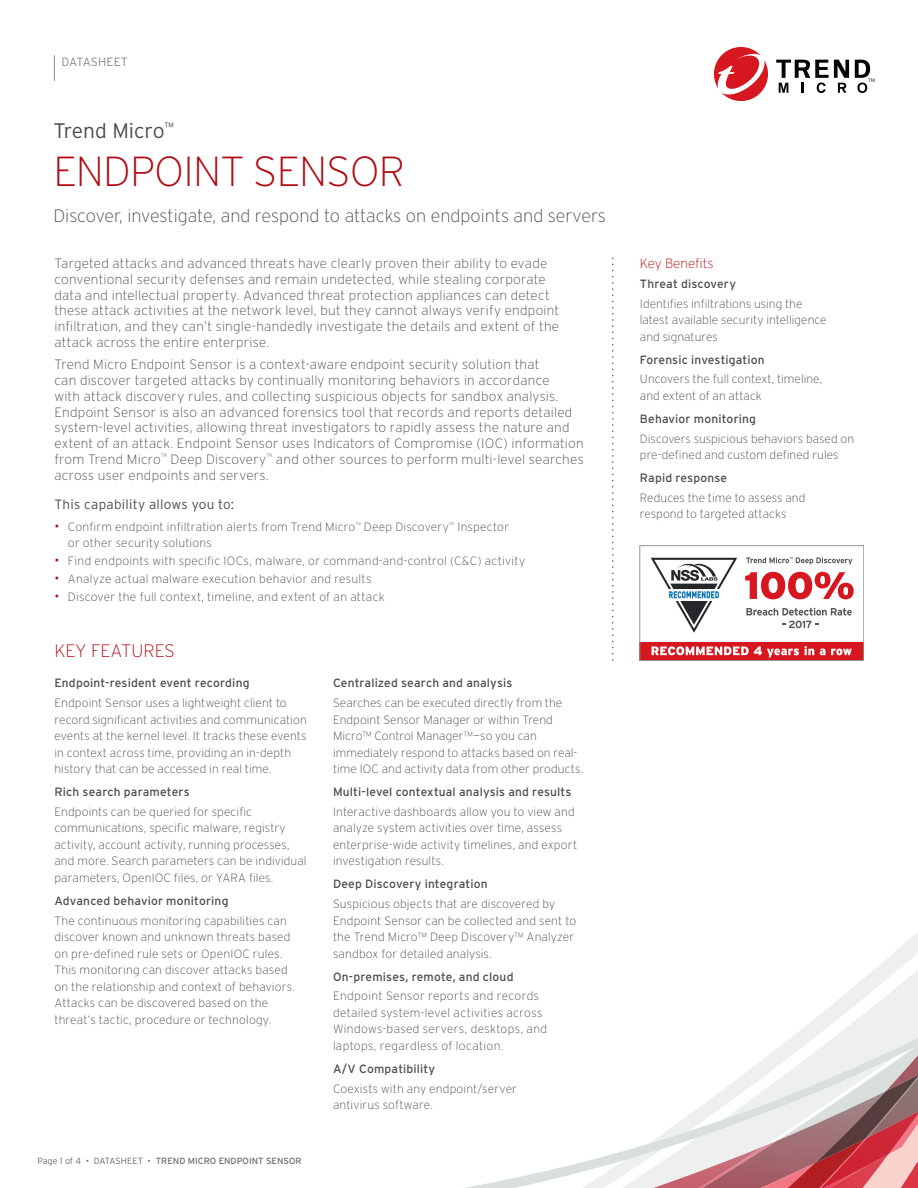
<style>
.page{position:relative;width:918px;height:1188px;background:#fff}
.page>*{position:absolute;margin:0;border:0;box-sizing:border-box;transform-origin:0 0}
.t1{font:200 42px "Interstate";letter-spacing:-.02em;color:#b00d15}
.t2{font:300 21px "Interstate";color:#4b4c4d}
.t3{font:200 18px "Interstate";color:#4b4c4d}
.t4{font:200 18px "Interstate";color:#b00d15}
.t5{font:200 13.5px/15.8px "Interstate";letter-spacing:.015em;color:#4b4c4d}
.t6{font:300 13.5px "Interstate";letter-spacing:.015em;color:#4b4c4d}
.t7{font:200 13.5px "Interstate";letter-spacing:-.005em;color:#b00d15}
.t8{font:200 12px/16.5px "Interstate";letter-spacing:.01em;color:#4b4c4d}
.t9{font:12px "Interstate";letter-spacing:.015em;color:#4b4c4d}
.t10{font:300 12px "Interstate";letter-spacing:.005em;color:#87898c}
.t11{font:9px "Interstate";color:#6c6d70}
.s1{font-weight:300;font-size:13.5px;color:#b00d15}
.s2{font-weight:300}
</style>
<div class="page">
<svg style="left:464px;top:932px;width:454px;height:256px"></svg>
<svg style="left:54px;top:55px;width:1px;height:26px"></svg>
<svg style="left:776px;top:60px;width:73px;height:33px"></svg>
<svg style="left:855px;top:60px;width:20px;height:33px"></svg>
<svg style="left:714px;top:47px;width:54px;height:54px"></svg>
<svg style="left:612px;top:258px;width:2px;height:402px"></svg>
<div style="left:640px;top:642px;width:224px;height:18px;background:#d7171f"></div>
<svg style="left:652px;top:646px;width:162px;height:11px"></svg>
<svg style="left:820px;top:649px;width:5px;height:6px"></svg>
<svg style="left:831px;top:649px;width:21px;height:6px"></svg>
<div style="left:640px;top:545px;width:224px;height:116px;border:1px solid #939598"></div>
<svg style="left:745px;top:572px;width:109px;height:27px"></svg>
<svg style="left:746px;top:608px;width:106px;height:20px"></svg>
<svg style="left:746px;top:557px;width:107px;height:8px"></svg>
<svg style="left:650px;top:557px;width:88px;height:76px"></svg>
<p class="t10" style="left:62px;top:55px;width:68px">DATASHEET</p>
<h2 class="t2" style="left:53px;top:118px;width:122px">Trend Micro<sup>™</sup></h2>
<h1 class="t1" style="left:53px;top:146px;width:353px">ENDPOINT SENSOR</h1>
<h3 class="t3" style="left:53px;top:205px;width:554px">Discover, investigate, and respond to attacks on endpoints and servers</h3>
<p class="t5" style="left:54px;top:255px;width:506px">Targeted attacks and advanced threats have clearly proven their ability to evade conventional security defenses and remain undetected, while stealing corporate data and intellectual property. Advanced threat protection appliances can detect these attack activities at the network level, but they cannot always verify endpoint infiltration, and they can’t single-handedly investigate the details and extent of the attack across the entire enterprise.</p>
<p class="t5" style="left:54px;top:357px;width:531px">Trend Micro Endpoint Sensor is a context-aware endpoint security solution that<br>can discover targeted attacks by continually monitoring behaviors in accordance<br>with attack discovery rules, and collecting suspicious objects for sandbox analysis.<br>Endpoint Sensor is also an advanced forensics tool that records and reports detailed system-level activities, allowing threat investigators to rapidly assess the nature and extent of an attack. Endpoint Sensor uses Indicators of Compromise (IOC) information from Trend Micro<sup>™</sup> Deep Discovery<sup>™</sup> and other sources to perform multi-level searches across user endpoints and servers.</p>
<p class="t6" style="left:54px;top:496px;width:181px">This capability allows you to:</p>
<p class="t8" style="left:68px;top:519px;width:443px;line-height:15.8px;text-indent:-14px"><span class="s1">•</span> Confirm endpoint infiltration alerts from Trend Micro<sup>™</sup> Deep Discovery<sup>™</sup> Inspector or other security solutions</p>
<p class="t8" style="left:54px;top:553px;width:472px"><span class="s1">•</span> Find endpoints with specific IOCs, malware, or command-and-control (C&amp;C) activity</p>
<p class="t8" style="left:54px;top:571px;width:319px"><span class="s1">•</span> Analyze actual malware execution behavior and results</p>
<p class="t8" style="left:54px;top:589px;width:332px"><span class="s1">•</span> Discover the full context, timeline, and extent of an attack</p>
<h3 class="t4" style="left:54px;top:640px;width:122px">KEY FEATURES</h3>
<p class="t9" style="left:54px;top:676px;width:197px">Endpoint-resident event recording</p>
<p class="t8" style="left:54px;top:695px;width:254px">Endpoint Sensor uses a lightweight client to record significant activities and communication events at the kernel level. It tracks these events in context across time, providing an in-depth history that can be accessed in real time.</p>
<p class="t9" style="left:54px;top:785px;width:137px">Rich search parameters</p>
<p class="t8" style="left:54px;top:803px;width:254px">Endpoints can be queried for specific communications, specific malware, registry activity, account activity, running processes, and more. Search parameters can be individual parameters, OpenIOC files, or YARA files.</p>
<p class="t9" style="left:54px;top:893px;width:176px">Advanced behavior monitoring</p>
<p class="t8" style="left:54px;top:912px;width:242px">The continuous monitoring capabilities can discover known and unknown threats based on pre-defined rule sets or OpenIOC rules.<br>This monitoring can discover attacks based on the relationship and context of behaviors.<br>Attacks can be discovered based on the threat’s tactic, procedure or technology.</p>
<p class="t11" style="left:38px;top:1155px;width:266px"><span class="s2">Page 1 of 4 • DATASHEET •</span> TREND MICRO ENDPOINT SENSOR</p>
<p class="t9" style="left:333px;top:676px;width:181px">Centralized search and analysis</p>
<p class="t8" style="left:333px;top:695px;width:252px">Searches can be executed directly from the Endpoint Sensor Manager or within Trend Micro™ Control Manager™—so you can immediately respond to attacks based on real&shy;time IOC and activity data from other products.</p>
<p class="t9" style="left:333px;top:785px;width:240px">Multi-level contextual analysis and results</p>
<p class="t8" style="left:333px;top:803px;width:246px">Interactive dashboards allow you to view and analyze system activities over time, assess enterprise-wide activity timelines, and export investigation results.</p>
<p class="t9" style="left:333px;top:877px;width:156px">Deep Discovery integration</p>
<p class="t8" style="left:333px;top:896px;width:245px">Suspicious objects that are discovered by Endpoint Sensor can be collected and sent to the Trend Micro™ Deep Discovery™ Analyzer sandbox for detailed analysis.</p>
<p class="t9" style="left:333px;top:969px;width:182px">On-premises, remote, and cloud</p>
<p class="t8" style="left:333px;top:988px;width:216px">Endpoint Sensor reports and records detailed system-level activities across Windows-based servers, desktops, and laptops, regardless of location.</p>
<p class="t9" style="left:333px;top:1061px;width:104px">A/V Compatibility</p>
<p class="t8" style="left:333px;top:1080px;width:186px">Coexists with any endpoint/server antivirus software.</p>
<p class="t7" style="left:640px;top:255px;width:75px">Key Benefits</p>
<p class="t9" style="left:640px;top:276px;width:98px">Threat discovery</p>
<p class="t8" style="left:640px;top:295px;width:188px">Identifies infiltrations using the latest available security intelligence and signatures</p>
<p class="t9" style="left:640px;top:352px;width:126px">Forensic investigation</p>
<p class="t8" style="left:640px;top:371px;width:184px">Uncovers the full context, timeline, and extent of an attack</p>
<p class="t9" style="left:640px;top:411px;width:118px">Behavior monitoring</p>
<p class="t8" style="left:640px;top:430px;width:216px">Discovers suspicious behaviors based on pre-defined and custom defined rules</p>
<p class="t9" style="left:640px;top:470px;width:89px">Rapid response</p>
<p class="t8" style="left:640px;top:489px;width:167px">Reduces the time to assess and respond to targeted attacks</p>
</div>
